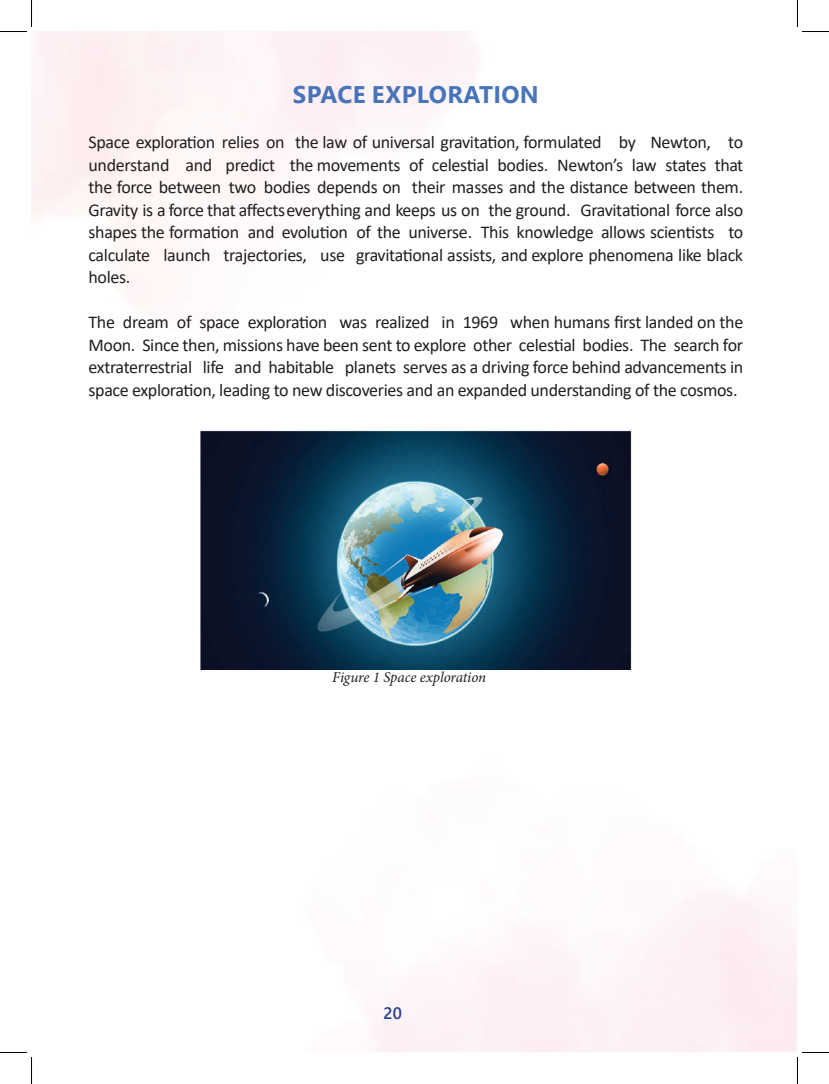
<style>
.page{position:relative;width:829px;height:1084px;background:#fff}
.page>*{position:absolute;margin:0;border:0;box-sizing:border-box;transform-origin:0 0}
.t1{font:700 24px "Segoe UI";letter-spacing:.015em;color:#4874ba}
.t2{font:18px/22.5px "Calibri";letter-spacing:-.02em;color:#231f20;text-align:justify}
.t3{font:600 16.5px "Segoe UI";color:#253f8e}
.t4{font:italic 15px "Minion Pro";letter-spacing:-.01em;color:#231f20}
</style>
<div class="page">
<img style="left:32px;top:32px;width:765px;height:1020px">
<img style="left:200px;top:431px;width:431px;height:238px">
<svg style="left:0;top:0;width:32px;height:32px"></svg>
<svg style="left:0;top:1052px;width:32px;height:31px"></svg>
<svg style="left:797px;top:0;width:31px;height:32px"></svg>
<svg style="left:797px;top:1052px;width:31px;height:31px"></svg>
<h1 class="t1" style="left:293px;top:72px;width:247px">SPACE EXPLORATION</h1>
<p class="t2" style="left:88px;top:130px;width:656px">Space exploration relies on the law of universal gravitation, formulated by Newton, to understand and predict the movements of celestial bodies. Newton’s law states that the force between two bodies depends on their masses and the distance between them.<br>Gravity is a force that affects everything and keeps us on the ground. Gravitational force also shapes the formation and evolution of the universe. This knowledge allows scientists to calculate launch trajectories, use gravitational assists, and explore phenomena like black holes.</p>
<p class="t2" style="left:88px;top:310px;width:656px">The dream of space exploration was realized in 1969 when humans first landed on the Moon. Since then, missions have been sent to explore other celestial bodies. The search for extraterrestrial life and habitable planets serves as a driving force behind advancements in space exploration, leading to new discoveries and an expanded understanding of the cosmos.</p>
<p class="t4" style="left:332px;top:666px;width:155px">Figure 1 Space exploration</p>
<p class="t3" style="left:383px;top:997px;width:20px">20</p>
</div>
